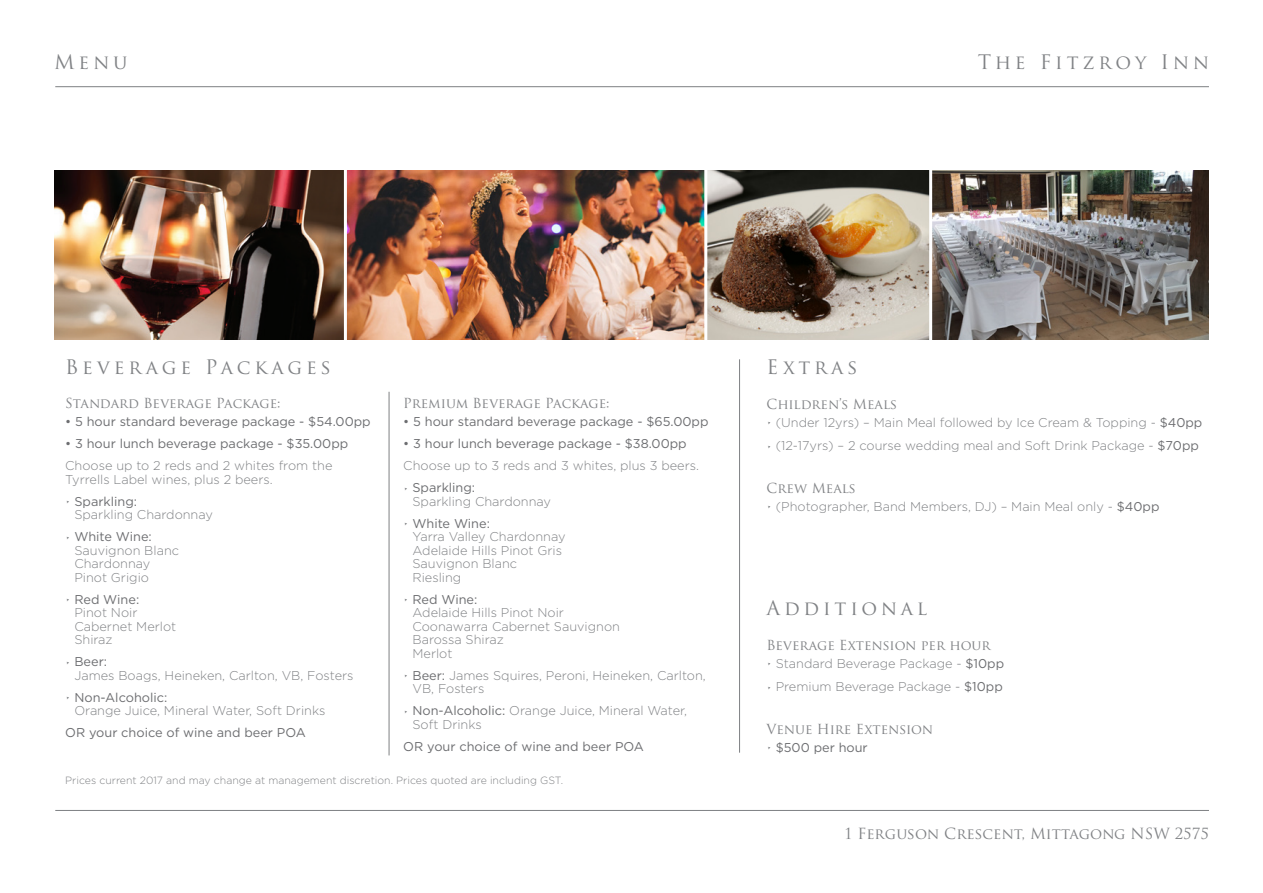
<style>
.page{position:relative;width:1263px;height:893px;background:#fff}
.page>*{position:absolute;margin:0;border:0;box-sizing:border-box;transform-origin:0 0}
.t1{font:19.5px "Trajan Pro";letter-spacing:.2em;color:#808285}
.t2{font:15px "Trajan Pro";color:#808285}
.t3{font:13.5px "Trajan Pro";color:#808285}
.t4{font:300 12.75px/13.5px "Gotham";color:#808285}
.t5{font:12.75px "Gotham";color:#6c6d70}
.t6{font:300 10.5px "Gotham";color:#808285}
.s1{font-family:"Trajan Pro";font-weight:400}
.s2{font-weight:400;color:#6c6d70}
.s3{font-family:"Trajan Pro";color:#808285}
</style>
<div class="page">
<img style="left:54px;top:170px;width:290px;height:169px">
<img style="left:347px;top:170px;width:862px;height:169px">
<hr style="left:55px;top:810px;width:1154px;height:1px;background:#7e8083">
<hr style="left:55px;top:86px;width:1154px;height:1px;background:#7e8083">
<hr style="left:389px;top:392px;width:1px;height:363px;background:#7e8083">
<hr style="left:739px;top:359px;width:1px;height:394px;background:#7e8083">
<hr style="left:704px;top:166px;width:3px;height:181px;background:#fff">
<hr style="left:929px;top:166px;width:3px;height:181px;background:#fff">
<p class="t1" style="left:54px;top:49px;width:75px">Menu</p>
<p class="t1" style="left:978px;top:49px;width:232px">The Fitzroy Inn</p>
<p class="t1" style="left:65px;top:354px;width:267px">Beverage Packages</p>
<p class="t3" style="left:65px;top:395px;width:217px">Standard Beverage Package:</p>
<p class="t5" style="left:65px;top:413px;width:307px">• 5 hour standard beverage package - $54.00pp</p>
<p class="t5" style="left:65px;top:435px;width:285px">• 3 hour lunch beverage package - $35.00pp</p>
<p class="t4" style="left:65px;top:458px;width:269px">Choose up to 2 reds and 2 whites from the<br>Tyrrells Label wines, plus 2 beers.</p>
<p class="t4" style="left:74px;top:494px;width:140px;text-indent:-9px"><span class="s1">•</span> <span class="s2">Sparkling:<br></span>Sparkling Chardonnay</p>
<p class="t4" style="left:74px;top:529px;width:106px;text-indent:-9px"><span class="s1">•</span> <span class="s2">White Wine:<br></span>Sauvignon Blanc<br>Chardonnay<br>Pinot Grigio</p>
<p class="t4" style="left:74px;top:592px;width:103px;text-indent:-9px"><span class="s1">•</span> <span class="s2">Red Wine:<br></span>Pinot Noir<br>Cabernet Merlot<br>Shiraz</p>
<p class="t4" style="left:74px;top:654px;width:281px;text-indent:-9px"><span class="s1">•</span> <span class="s2">Beer:<br></span>James Boags, Heineken, Carlton, VB, Fosters</p>
<p class="t4" style="left:74px;top:690px;width:253px;text-indent:-9px"><span class="s1">•</span> <span class="s2">Non-Alcoholic:<br></span>Orange Juice, Mineral Water, Soft Drinks</p>
<p class="t5" style="left:65px;top:724px;width:242px">OR your choice of wine and beer POA</p>
<p class="t3" style="left:403px;top:395px;width:208px">Premium Beverage Package:</p>
<p class="t5" style="left:403px;top:413px;width:307px">• 5 hour standard beverage package - $65.00pp</p>
<p class="t5" style="left:403px;top:435px;width:285px">• 3 hour lunch beverage package - $38.00pp</p>
<p class="t4" style="left:403px;top:458px;width:297px">Choose up to 3 reds and 3 whites, plus 3 beers.</p>
<p class="t4" style="left:412px;top:480px;width:140px;text-indent:-9px"><span class="s1">•</span> <span class="s2">Sparkling:<br></span>Sparkling Chardonnay</p>
<p class="t4" style="left:412px;top:516px;width:155px;text-indent:-9px"><span class="s1">•</span> <span class="s2">White Wine:<br></span>Yarra Valley Chardonnay<br>Adelaide Hills Pinot Gris<br>Sauvignon Blanc<br>Riesling</p>
<p class="t4" style="left:412px;top:592px;width:209px;text-indent:-9px"><span class="s1">•</span> <span class="s2">Red Wine:<br></span>Adelaide Hills Pinot Noir<br>Coonawarra Cabernet Sauvignon<br>Barossa Shiraz<br>Merlot</p>
<p class="t4" style="left:412px;top:668px;width:295px;text-indent:-9px"><span class="s1">•</span> <span class="s2">Beer:</span> James Squires, Peroni, Heineken, Carlton,<br>VB, Fosters</p>
<p class="t4" style="left:412px;top:703px;width:276px;text-indent:-9px"><span class="s1">•</span> <span class="s2">Non-Alcoholic:</span> Orange Juice, Mineral Water,<br>Soft Drinks</p>
<p class="t5" style="left:403px;top:738px;width:242px">OR your choice of wine and beer POA</p>
<p class="t6" style="left:65px;top:773px;width:499px">Prices current 2017 and may change at management discretion. Prices quoted are including GST.</p>
<p class="t1" style="left:766px;top:354px;width:93px">Extras</p>
<p class="t3" style="left:766px;top:395px;width:132px">Children’s Meals</p>
<p class="t4" style="left:766px;top:415px;width:437px"><span class="s1">•</span> (Under 12yrs) – Main Meal followed by Ice Cream &amp; Topping - <span class="s2">$40pp</span></p>
<p class="t4" style="left:766px;top:439px;width:434px"><span class="s1">•</span> (12-17yrs) – 2 course wedding meal and Soft Drink Package - <span class="s2">$70pp</span></p>
<p class="t3" style="left:766px;top:479px;width:91px">Crew Meals</p>
<p class="t4" style="left:766px;top:499px;width:394px"><span class="s1">•</span> (Photographer, Band Members, DJ) – Main Meal only - <span class="s2">$40pp</span></p>
<p class="t1" style="left:766px;top:596px;width:162px">Additional</p>
<p class="t3" style="left:766px;top:636px;width:226px">Beverage Extension per hour</p>
<p class="t4" style="left:766px;top:656px;width:239px"><span class="s1">•</span> Standard Beverage Package - <span class="s2">$10pp</span></p>
<p class="t4" style="left:766px;top:679px;width:238px"><span class="s1">•</span> Premium Beverage Package - <span class="s2">$10pp</span></p>
<p class="t3" style="left:766px;top:720px;width:168px">Venue Hire Extension</p>
<p class="t5" style="left:766px;top:739px;width:103px"><span class="s3">•</span> $500 per hour</p>
<p class="t2" style="left:844px;top:824px;width:366px">1 Ferguson Crescent, Mittagong NSW 2575</p>
</div>
